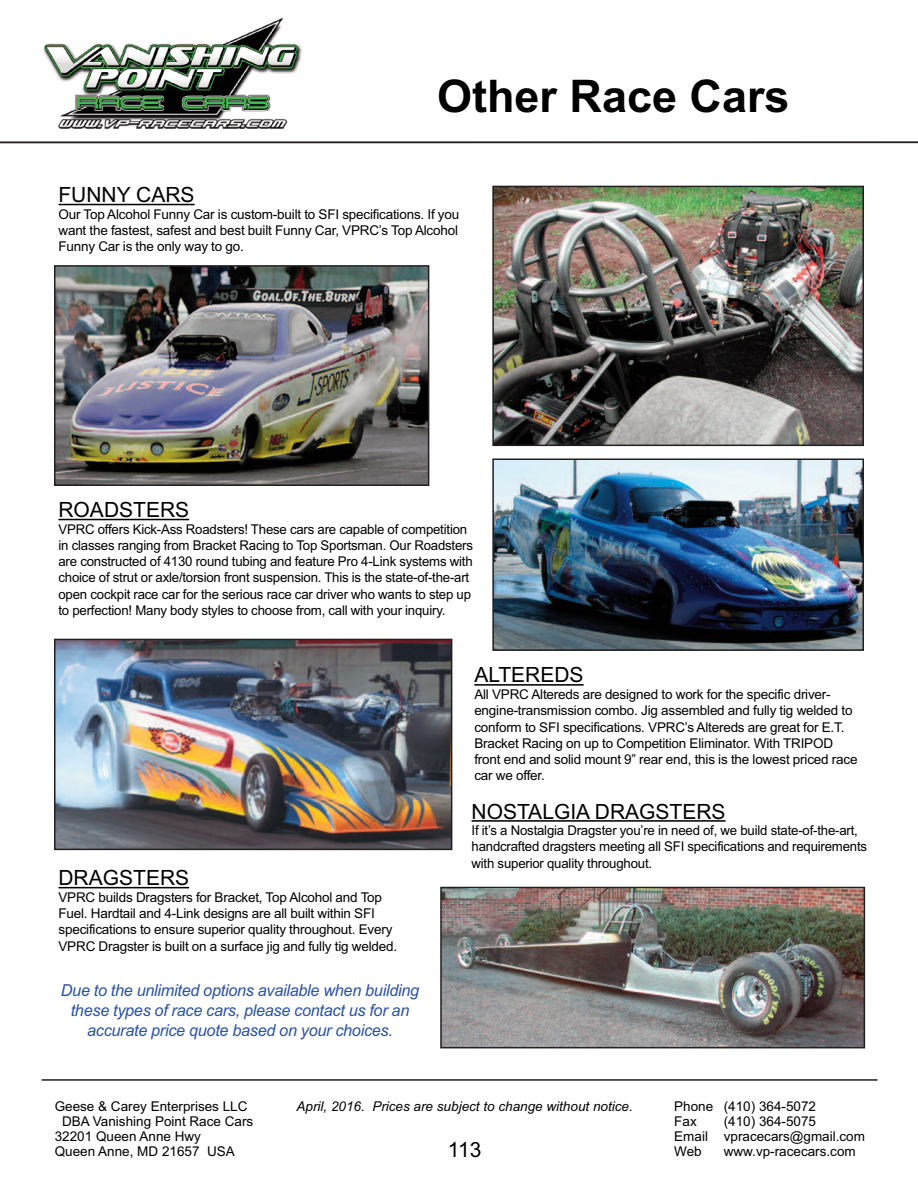
<style>
.page{position:relative;width:918px;height:1188px;background:#fff}
.page>*{position:absolute;margin:0;border:0;box-sizing:border-box;transform-origin:0 0}
.t1{font:700 45px "Arial";color:#000}
.t2{font:21px "Arial";color:#000}
.t3{font:italic 16.5px/19.8px "Arial";letter-spacing:-.015em;color:#2951a3;text-align:center}
.t4{font:13.5px/16.2px "Arial";letter-spacing:-.015em;color:#000}
.t5{font:italic 13.5px "Arial";color:#000}
</style>
<div class="page">
<img style="left:43px;top:19px;width:259px;height:109px">
<hr style="left:42px;top:1079px;width:835px;height:2px;background:#231f20">
<hr style="left:0;top:142px;width:918px;height:1px;background:#231f20">
<hr style="left:58px;top:204px;width:137px;height:1px;background:#000">
<hr style="left:474px;top:684px;width:110px;height:2px;background:#000">
<hr style="left:58px;top:887px;width:131px;height:1px;background:#000">
<hr style="left:472px;top:820px;width:254px;height:2px;background:#000">
<hr style="left:58px;top:519px;width:131px;height:1px;background:#000">
<img style="left:443px;top:890px;width:419px;height:155px">
<div style="left:440px;top:887px;width:425px;height:161px;border:2px solid #231f20"></div>
<img style="left:57px;top:268px;width:369px;height:215px">
<div style="left:54px;top:265px;width:375px;height:221px;border:2px solid #231f20"></div>
<img style="left:495px;top:189px;width:366px;height:254px">
<div style="left:492px;top:186px;width:372px;height:260px;border:2px solid #231f20"></div>
<img style="left:57px;top:642px;width:392px;height:205px">
<div style="left:54px;top:639px;width:398px;height:211px;border:2px solid #231f20"></div>
<img style="left:495px;top:461px;width:366px;height:187px">
<div style="left:492px;top:458px;width:372px;height:193px;border:2px solid #231f20"></div>
<h1 class="t1" style="left:437px;top:70px;width:354px">Other Race Cars</h1>
<h2 class="t2" style="left:58px;top:183px;width:138px">FUNNY CARS</h2>
<p class="t4" style="left:58px;top:206px;width:402px;text-align:justify">Our Top Alcohol Funny Car is custom-built to SFI specifications. If you want the fastest, safest and best built Funny Car, VPRC’s Top Alcohol Funny Car is the only way to go.</p>
<h2 class="t2" style="left:58px;top:498px;width:132px">ROADSTERS</h2>
<p class="t4" style="left:59px;top:521px;width:416px">VPRC offers Kick-Ass Roadsters! These cars are capable of competition in classes ranging from Bracket Racing to Top Sportsman. Our Roadsters are constructed of 4130 round tubing and feature Pro 4-Link systems with choice of strut or axle/torsion front suspension. This is the state-of-the-art open cockpit race car for the serious race car driver who wants to step up to perfection! Many body styles to choose from, call with your inquiry.</p>
<h2 class="t2" style="left:58px;top:866px;width:132px">DRAGSTERS</h2>
<p class="t4" style="left:58px;top:889px;width:340px">VPRC builds Dragsters for Bracket, Top Alcohol and Top Fuel. Hardtail and 4-Link designs are all built within SFI specifications to ensure superior quality throughout. Every VPRC Dragster is built on a surface jig and fully tig welded.</p>
<p class="t3" style="left:61px;top:981px;width:360px">Due to the unlimited options available when building these types of race cars, please contact us for an accurate price quote based on your choices.</p>
<h2 class="t2" style="left:474px;top:663px;width:111px">ALTEREDS</h2>
<p class="t4" style="left:474px;top:686px;width:385px">All VPRC Altereds are designed to work for the specific driver&shy;engine-transmission combo. Jig assembled and fully tig welded to conform to SFI specifications. VPRC’s Altereds are great for E.T.<br>Bracket Racing on up to Competition Eliminator. With TRIPOD front end and solid mount 9” rear end, this is the lowest priced race car we offer.</p>
<h2 class="t2" style="left:472px;top:799px;width:255px">NOSTALGIA DRAGSTERS</h2>
<p class="t4" style="left:472px;top:823px;width:397px">If it’s a Nostalgia Dragster you’re in need of, we build state-of-the-art, handcrafted dragsters meeting all SFI specifications and requirements with superior quality throughout.</p>
<p class="t4" style="left:55px;top:1099px;width:194px">Geese &amp; Carey Enterprises LLC</p>
<p class="t4" style="left:62px;top:1114px;width:193px">DBA Vanishing Point Race Cars</p>
<p class="t4" style="left:55px;top:1129px;width:148px">32201 Queen Anne Hwy</p>
<p class="t4" style="left:55px;top:1144px;width:182px">Queen Anne, MD 21657 USA</p>
<p class="t5" style="left:297px;top:1099px;width:338px">April, 2016. Prices are subject to change without notice.</p>
<h2 class="t2" style="left:448px;top:1137px;width:35px">113</h2>
<p class="t4" style="left:674px;top:1099px;width:143px;line-height:15px">Phone (410) 364-5072<br>Fax</p>
<p class="t4" style="left:674px;top:1114px;width:192px;line-height:15px;text-indent:49px">(410) 364-5075<br>Email vpracecars@gmail.com<br>Web</p>
<p class="t4" style="left:724px;top:1144px;width:134px">www.vp-racecars.com</p>
</div>
